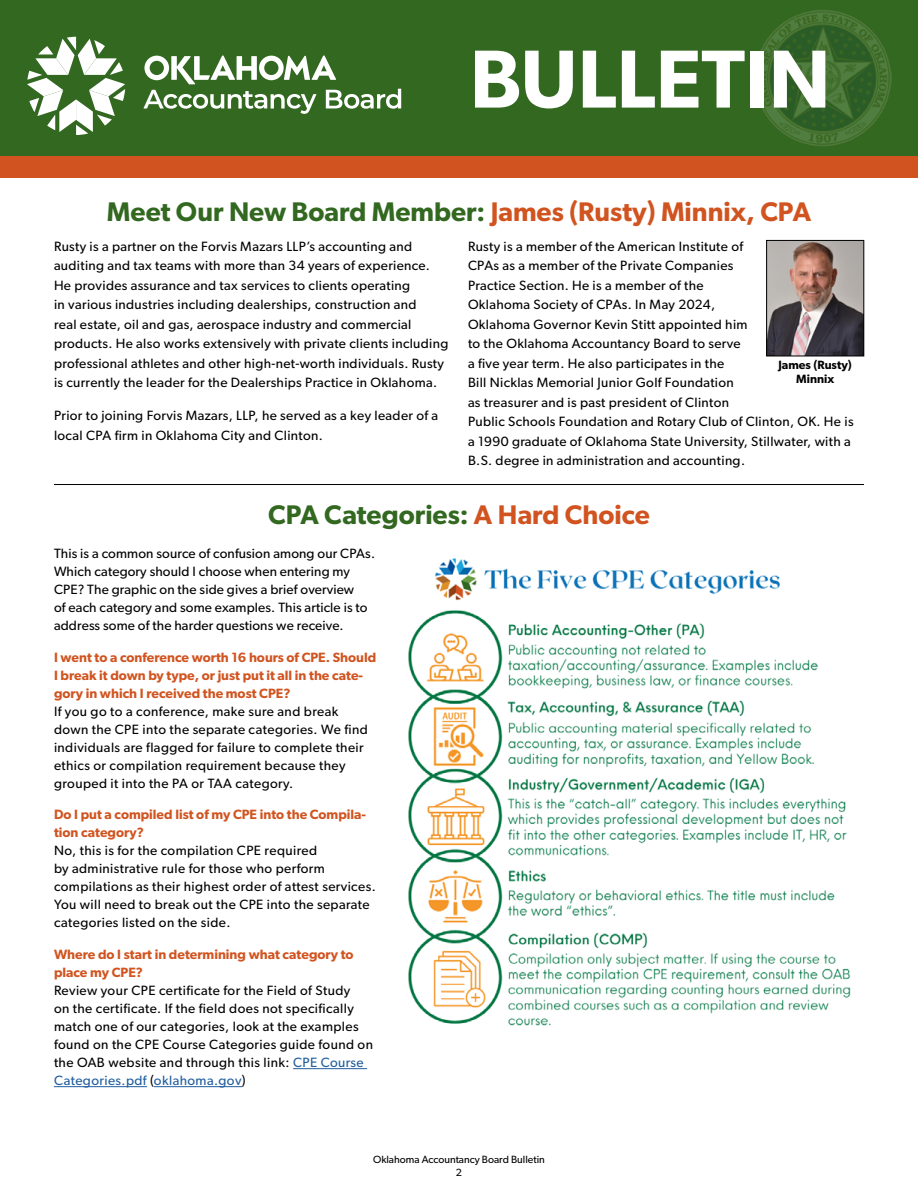
<style>
.page{position:relative;width:918px;height:1188px;background:#fff}
.page>*{position:absolute;margin:0;border:0;box-sizing:border-box;transform-origin:0 0}
.t1{font:600 82.5px "Gibson";color:#fff}
.t2{font:600 27px "Gibson";color:#326820}
.t3{font:13.5px/19.5px "Gibson";letter-spacing:.025em;color:#000}
.t4{font:600 13.5px/18px "Gibson";color:#d15420}
.t5{font:600 12px/14.4px "Gibson";color:#000;text-align:center}
.t6{font:10.5px/13.5px "Gibson";color:#000;text-align:center}
.s1{color:#d15420}
.s2{color:#215e9e}
</style>
<div class="page">
<div style="left:0;top:0;width:918px;height:157px;background:#326820"></div>
<svg style="left:27px;top:37px;width:98px;height:98px"></svg>
<svg style="left:143px;top:56px;width:258px;height:58px"></svg>
<div style="left:0;top:157px;width:918px;height:21px;background:#d15420"></div>
<img style="left:754px;top:10px;width:137px;height:136px">
<hr style="left:293px;top:1068px;width:74px;height:1px;background:#215e9e">
<hr style="left:54px;top:1086px;width:93px;height:1px;background:#215e9e">
<hr style="left:154px;top:1086px;width:88px;height:1px;background:#215e9e">
<img style="left:768px;top:242px;width:94px;height:112px">
<div style="left:766px;top:240px;width:98px;height:116px;border:1px solid #000"></div>
<hr style="left:54px;top:484px;width:810px;height:1px;background:#000">
<img style="left:408px;top:557px;width:443px;height:469px">
<h1 class="t1" style="left:470px;top:30px;width:362px">BULLETIN</h1>
<h2 class="t2" style="left:107px;top:196px;width:706px">Meet Our New Board Member: <span class="s1">James (Rusty) Minnix, CPA</span></h2>
<p class="t3" style="left:54px;top:236px;width:396px">Rusty is a partner on the Forvis Mazars LLP’s accounting and auditing and tax teams with more than 34 years of experience.<br>He provides assurance and tax services to clients operating<br>in various industries including dealerships, construction and<br>real estate, oil and gas, aerospace industry and commercial products. He also works extensively with private clients including professional athletes and other high-net-worth individuals. Rusty is currently the leader for the Dealerships Practice in Oklahoma.</p>
<p class="t3" style="left:54px;top:406px;width:386px">Prior to joining Forvis Mazars, LLP, he served as a key leader of a local CPA firm in Oklahoma City and Clinton.</p>
<p class="t3" style="left:468px;top:236px;width:387px">Rusty is a member of the American Institute of<br>CPAs as a member of the Private Companies<br>Practice Section. He is a member of the<br>Oklahoma Society of CPAs. In May 2024,<br>Oklahoma Governor Kevin Stitt appointed him<br>to the Oklahoma Accountancy Board to serve<br>a five year term. He also participates in the<br>Bill Nicklas Memorial Junior Golf Foundation<br>as treasurer and is past president of Clinton<br>Public Schools Foundation and Rotary Club of Clinton, OK. He is a 1990 graduate of Oklahoma State University, Stillwater, with a B.S. degree in administration and accounting.</p>
<p class="t5" style="left:779px;top:357px;width:75px">James (Rusty)<br>Minnix</p>
<h2 class="t2" style="left:268px;top:498px;width:383px">CPA Categories: <span class="s1">A Hard Choice</span></h2>
<p class="t3" style="left:54px;top:545px;width:323px;line-height:18px">This is a common source of confusion among our CPAs.<br>Which category should I choose when entering my CPE? The graphic on the side gives a brief overview<br>of each category and some examples. This article is to address some of the harder questions we receive.</p>
<p class="t4" style="left:54px;top:648px;width:324px">I went to a conference worth 16 hours of CPE. Should<br>I break it down by type, or just put it all in the cate&shy;gory in which I received the most CPE?</p>
<p class="t3" style="left:54px;top:702px;width:315px;line-height:18px">If you go to a conference, make sure and break down the CPE into the separate categories. We find individuals are flagged for failure to complete their ethics or compilation requirement because they grouped it into the PA or TAA category.</p>
<p class="t4" style="left:54px;top:805px;width:314px">Do I put a compiled list of my CPE into the Compila&shy;tion category?</p>
<p class="t3" style="left:54px;top:842px;width:323px;line-height:18px">No, this is for the compilation CPE required<br>by administrative rule for those who perform compilations as their highest order of attest services.<br>You will need to break out the CPE into the separate categories listed on the side.</p>
<p class="t4" style="left:54px;top:945px;width:301px">Where do I start in determining what category to place my CPE?</p>
<p class="t3" style="left:54px;top:981px;width:321px;line-height:18px">Review your CPE certificate for the Field of Study<br>on the certificate. If the field does not specifically match one of our categories, look at the examples found on the CPE Course Categories guide found on the OAB website and through this link: <span class="s2">CPE Course Categories.pdf</span> (<span class="s2">oklahoma.gov</span>)</p>
<p class="t6" style="left:373px;top:1152px;width:173px">Oklahoma Accountancy Board Bulletin<br>2</p>
</div>
